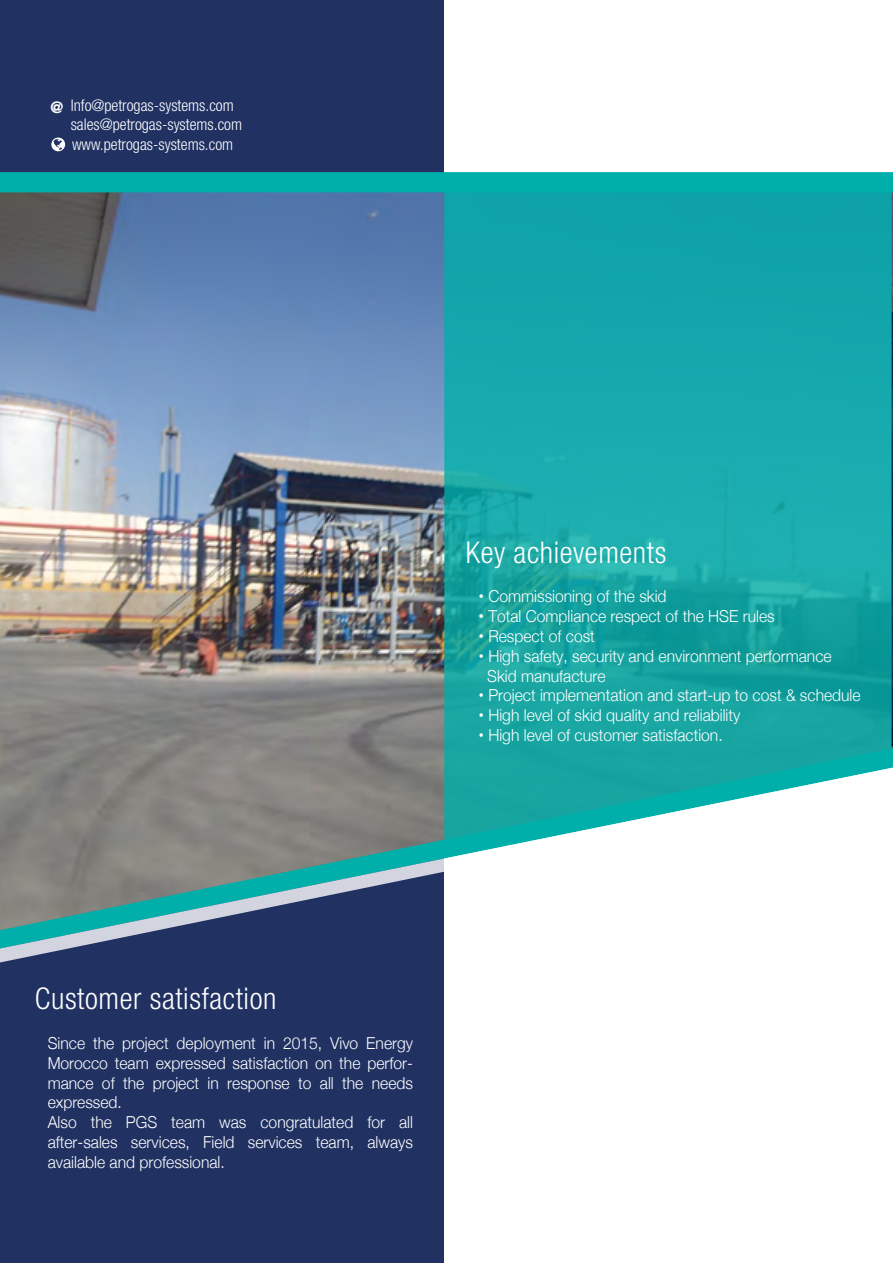
<style>
.page{position:relative;width:893px;height:1263px;background:#fff}
.page>*{position:absolute;margin:0;border:0;box-sizing:border-box;transform-origin:0 0}
.t1{font:300 condensed 30px "Helvetica Neue LT Pro";letter-spacing:.02em;color:#fff}
.t2{font:300 16.5px/19.8px "Helvetica Neue";color:#fff;scale:.95 1}
.t3{font:300 condensed 16.05px/19.6px "Helvetica Neue LT Pro";color:#fff}
.t4{font:700 condensed 16.05px "Helvetica Neue LT Pro";color:#fff}
.s1{font-weight:400}
</style>
<div class="page">
<div style="left:0;top:0;width:444px;height:1263px;background:#203162"></div>
<div style="left:0;top:172px;width:893px;height:20px;background:#00afaa"></div>
<svg style="left:0;top:748px;width:893px;height:215px"></svg>
<img style="left:0;top:192px;width:891px;height:740px">
<svg style="left:51px;top:138px;width:14px;height:13px"></svg>
<img style="left:891px;top:192px;width:2px;height:556px">
<img style="left:0;top:192px;width:444px;height:738px">
<p class="t4" style="left:51px;top:97px;width:14px">@</p>
<p class="t3" style="left:71px;top:95px;width:173px">Info@petrogas-systems.com sales@petrogas-systems.com www.petrogas-systems.com</p>
<h1 class="t1" style="left:466px;top:535px;width:202px">Key achievements</h1>
<p class="t2" style="left:478px;top:585px;width:199px"><span class="s1">•</span> Commissioning of the skid</p>
<p class="t2" style="left:478px;top:605px;width:313px"><span class="s1">•</span> Total Compliance respect of the HSE rules</p>
<p class="t2" style="left:478px;top:625px;width:124px"><span class="s1">•</span> Respect of cost</p>
<p class="t2" style="left:487px;top:645px;width:364px;text-indent:-9px"><span class="s1">•</span> High safety, security and environment performance<br>Skid manufacture</p>
<p class="t2" style="left:478px;top:684px;width:404px"><span class="s1">•</span> Project implementation and start-up to cost &amp; schedule</p>
<p class="t2" style="left:478px;top:704px;width:277px"><span class="s1">•</span> High level of skid quality and reliability</p>
<p class="t2" style="left:478px;top:724px;width:258px"><span class="s1">•</span> High level of customer satisfaction.</p>
<h1 class="t1" style="left:35px;top:982px;width:243px">Customer satisfaction</h1>
<p class="t2" style="left:48px;top:1032px;width:386px">Since the project deployment in 2015, Vivo Energy Morocco team expressed satisfaction on the perfor&shy;mance of the project in response to all the needs expressed.<br>Also the PGS team was congratulated for all after-sales services, Field services team, always available and professional.</p>
</div>
